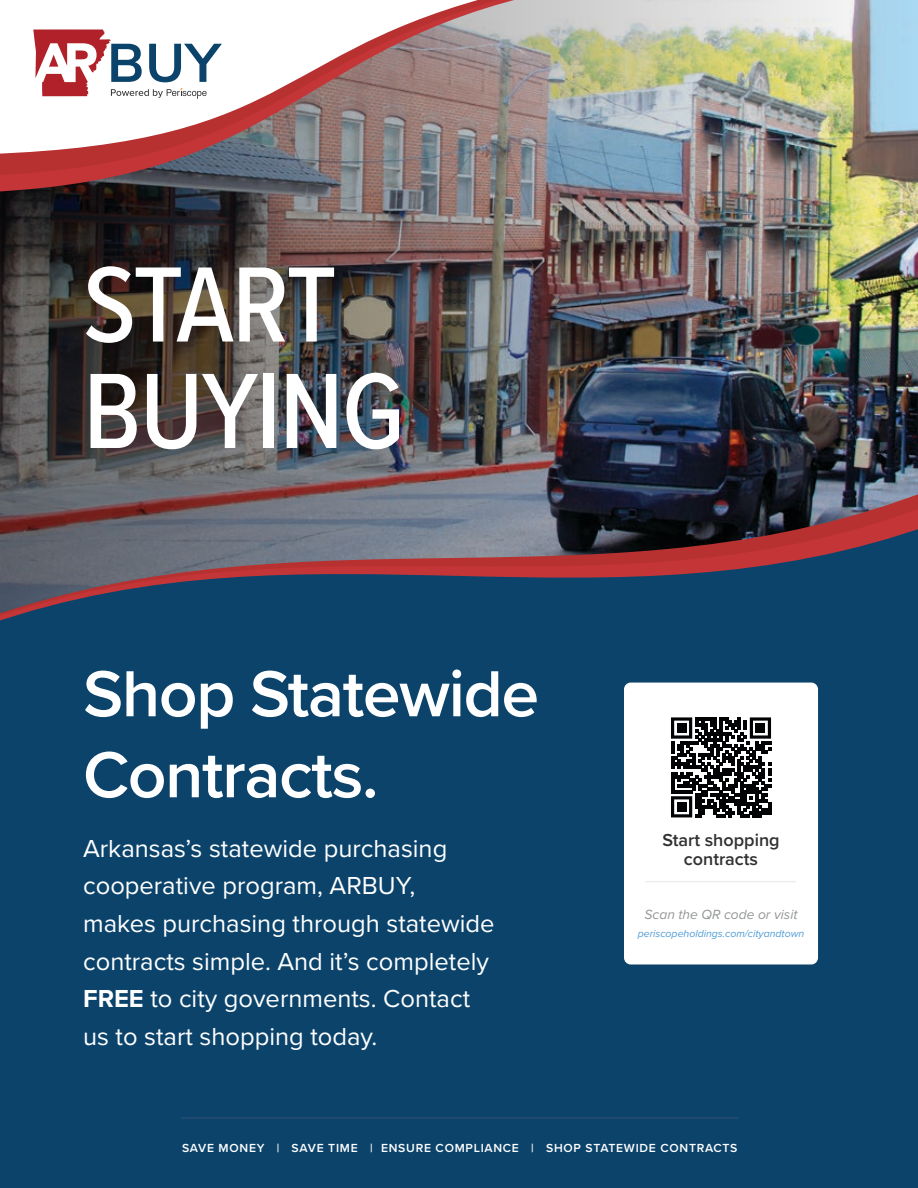
<style>
.page{position:relative;width:918px;height:1188px;background:#fff}
.page>*{position:absolute;margin:0;border:0;box-sizing:border-box;transform-origin:0 0}
.t1{font:500 111px/106.5px "Proxima Nova Cond";letter-spacing:-.02em;color:#fff}
.t2{font:600 67.5px/81px "Proxima Nova";letter-spacing:-.02em;color:#fff}
.t3{font:25.5px/37.5px "Proxima Nova";color:#fff}
.t4{font:600 18px/19.5px "Proxima Nova";color:#323031;text-align:center}
.t5{font:italic 13.8px "Proxima Nova";color:#949698}
.t6{font:600 12.15px "Proxima Nova";letter-spacing:.06em;color:#fff}
.t7{font:italic 10.5px "Proxima Nova";color:#4f9cd5}
.s1{font-weight:700}
</style>
<div class="page">
<img style="left:0;top:0;width:918px;height:489px">
<div style="left:0;top:644px;width:918px;height:544px;background:#0b436b"></div>
<svg style="left:0;top:489px;width:918px;height:14px;background:#5a5663"></svg>
<svg style="left:0;top:503px;width:918px;height:8px;background:#5c535d"></svg>
<svg style="left:0;top:511px;width:918px;height:176px;fill:#0b436b"></svg>
<hr style="left:181px;top:1117px;width:557px;height:2px;background:#2a4e74">
<div style="left:624px;top:683px;width:194px;height:281px;background:#fff;border-radius:7px"></div>
<hr style="left:646px;top:881px;width:150px;height:1px;background:#ecedf1">
<svg style="left:671px;top:717px;width:100px;height:100px"></svg>
<div style="left:677px;top:723px;width:9px;height:10px;background:#020304"></div>
<div style="left:756px;top:723px;width:9px;height:10px;background:#020304"></div>
<div style="left:677px;top:802px;width:9px;height:9px;background:#020304"></div>
<img style="left:0;top:0;width:577px;height:192px">
<svg style="left:0;top:0;width:556px;height:176px;background:#917276"></svg>
<svg style="left:0;top:0;width:533px;height:154px"></svg>
<svg style="left:33px;top:29px;width:189px;height:70px"></svg>
<h1 class="t1" style="left:83px;top:248px;width:323px">START<br>BUYING</h1>
<h2 class="t2" style="left:83px;top:651px;width:457px">Shop Statewide<br>Contracts.</h2>
<p class="t3" style="left:83px;top:829px;width:413px">Arkansas’s statewide purchasing cooperative program, ARBUY,<br>makes purchasing through statewide contracts simple. And it’s completely <span class="s1">FREE</span> to city governments. Contact us to start shopping today.</p>
<p class="t4" style="left:662px;top:830px;width:119px">Start shopping contracts</p>
<p class="t5" style="left:645px;top:904px;width:154px">Scan the QR code or visit</p>
<p class="t7" style="left:638px;top:925px;width:168px">periscopeholdings.com/cityandtown</p>
<p class="t6" style="left:182px;top:1139px;width:557px">SAVE MONEY | SAVE TIME | ENSURE COMPLIANCE | SHOP STATEWIDE CONTRACTS</p>
</div>
